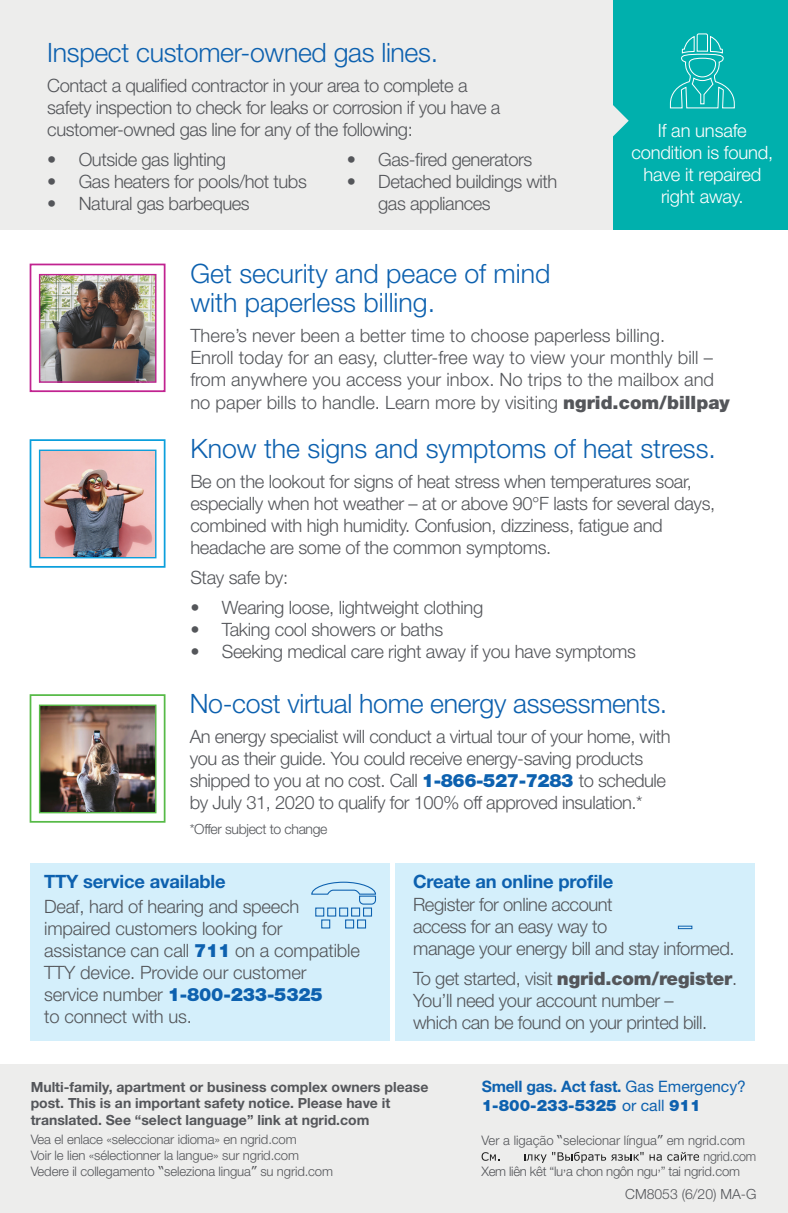
<style>
.page{position:relative;width:788px;height:1213px;background:#fff}
.page>*{position:absolute;margin:0;border:0;box-sizing:border-box;transform-origin:0 0}
.t1{font:300 26.6px/29.8px "Helvetica Neue LT Std";color:#0d61af}
.t2{font:300 18.38px/22.1px "Helvetica Neue LT Std";letter-spacing:-.02em;color:#54565a}
.t3{font:300 18.38px/22.1px "Helvetica Neue LT Std";color:#54565a}
.t4{font:300 18.38px/22.1px "Helvetica Neue LT Std";letter-spacing:-.01em;color:#fff;text-align:center}
.t5{font:700 18.38px "Helvetica Neue LT Std";letter-spacing:-.01em;color:#0d61af}
.t6{font:15.75px/18.9px "Helvetica Neue LT Std";color:#0d61af}
.t7{font:700 14px/16.8px "Helvetica Neue LT Std";color:#54565a}
.t8{font:300 14px "Helvetica Neue LT Std";letter-spacing:-.025em;color:#54565a}
.t9{font:300 14px "Helvetica Neue LT Std";color:#54565a}
.t10{font:300 13.12px/15.8px "Helvetica Neue LT Std";letter-spacing:-.01em;color:#54565a}
.t11{font:300 13.12px "Helvetica Neue LT Std";letter-spacing:-.01em;color:#54565a;scale:.95 1}
.s1{font-weight:900}
.s2{font-weight:900;color:#0d61af}
.s3{font-weight:700;color:#0d61af}
.s4{font-weight:700}
.s5{font-family:"Verdana";font-weight:400}
</style>
<div class="page">
<div style="left:395px;top:863px;width:359px;height:177px;background:#d4effb"></div>
<div style="left:31px;top:863px;width:359px;height:177px;background:#d4effb"></div>
<div style="left:0;top:0;width:788px;height:229px;background:#ededec"></div>
<div style="left:613px;top:0;width:175px;height:229px;background:#00b0ad"></div>
<svg style="left:613px;top:105px;width:15px;height:32px"></svg>
<svg style="left:669px;top:33px;width:65px;height:75px"></svg>
<img style="left:41px;top:276px;width:113px;height:105px">
<div style="left:39px;top:274px;width:117px;height:109px;border:1px solid #c12390"></div>
<div style="left:30px;top:264px;width:135px;height:128px;border:2px solid #c12390"></div>
<img style="left:41px;top:451px;width:113px;height:105px">
<div style="left:39px;top:449px;width:117px;height:109px;border:1px solid #0c9fdc"></div>
<div style="left:30px;top:439px;width:135px;height:129px;border:2px solid #0c9fdc"></div>
<img style="left:41px;top:706px;width:113px;height:105px">
<div style="left:39px;top:704px;width:117px;height:109px;border:1px solid #57ba47"></div>
<div style="left:30px;top:694px;width:135px;height:129px;border:2px solid #57ba47"></div>
<svg style="left:311px;top:881px;width:65px;height:47px"></svg>
<div style="left:677px;top:925px;width:15px;height:4px;border:1px solid #0d61af"></div>
<div style="left:0;top:1064px;width:788px;height:149px;background:#ededec"></div>
<svg style="left:481px;top:1152px;width:18px;height:9px"></svg>
<svg style="left:524px;top:1154px;width:22px;height:9px"></svg>
<svg style="left:552px;top:1152px;width:91px;height:11px"></svg>
<svg style="left:649px;top:1154px;width:12px;height:7px"></svg>
<svg style="left:667px;top:1152px;width:32px;height:9px"></svg>
<p class="t1" style="left:47px;top:37px;width:392px">Inspect customer-owned gas lines.</p>
<p class="t2" style="left:47px;top:74px;width:454px">Contact a qualified contractor in your area to complete a safety inspection to check for leaks or corrosion if you have a customer-owned gas line for any of the following:</p>
<p class="t2" style="left:47px;top:148px;width:180px">• Outside gas lighting</p>
<p class="t2" style="left:47px;top:170px;width:261px">• Gas heaters for pools/hot tubs</p>
<p class="t2" style="left:47px;top:192px;width:204px">• Natural gas barbeques</p>
<p class="t2" style="left:346px;top:148px;width:187px">• Gas-fired generators</p>
<p class="t2" style="left:378px;top:170px;width:181px;text-indent:-31px">• Detached buildings with gas appliances</p>
<p class="t4" style="left:631px;top:119px;width:144px">If an unsafe condition is found, have it repaired right away.</p>
<h3 class="t1" style="left:190px;top:258px;width:361px">Get security and peace of mind with paperless billing.</h3>
<p class="t3" style="left:190px;top:324px;width:525px">There’s never been a better time to choose paperless billing.<br>Enroll today for an easy, clutter-free way to view your monthly bill – from anywhere you access your inbox. No trips to the mailbox and</p>
<p class="t3" style="left:190px;top:390px;width:541px">no paper bills to handle. Learn more by visiting <span class="s1">ngrid.com/billpay</span></p>
<h3 class="t1" style="left:190px;top:433px;width:527px">Know the signs and symptoms of heat stress.</h3>
<p class="t2" style="left:190px;top:470px;width:526px">Be on the lookout for signs of heat stress when temperatures soar, especially when hot weather – at or above 90°F lasts for several days, combined with high humidity. Confusion, dizziness, fatigue and headache are some of the common symptoms.</p>
<p class="t2" style="left:190px;top:566px;width:99px">Stay safe by:</p>
<p class="t2" style="left:190px;top:596px;width:294px">• Wearing loose, lightweight clothing</p>
<p class="t2" style="left:190px;top:618px;width:254px">• Taking cool showers or baths</p>
<p class="t2" style="left:190px;top:640px;width:447px">• Seeking medical care right away if you have symptoms</p>
<h3 class="t1" style="left:190px;top:688px;width:479px">No-cost virtual home energy assessments.</h3>
<p class="t2" style="left:190px;top:725px;width:482px">An energy specialist will conduct a virtual tour of your home, with you as their guide. You could receive energy-saving products shipped to you at no cost. Call <span class="s2">1-866-527-7283</span> to schedule by July 31, 2020 to qualify for 100% off approved insulation.*</p>
<p class="t8" style="left:190px;top:820px;width:139px">*Offer subject to change</p>
<p class="t5" style="left:44px;top:870px;width:183px">TTY service available</p>
<p class="t2" style="left:44px;top:895px;width:317px">Deaf, hard of hearing and speech impaired customers looking for assistance can call <span class="s2">711</span> on a compatible<br>TTY device. Provide our customer service number <span class="s2">1-800-233-5325<br></span>to connect with us.</p>
<p class="t2" style="left:413px;top:870px;width:202px;text-align:justify"><span class="s3">Create an online profile </span>Register for online account access for an easy way to</p>
<p class="t2" style="left:413px;top:937px;width:323px">manage your energy bill and stay informed.</p>
<p class="t2" style="left:413px;top:966px;width:325px">To get started, visit <span class="s1">ngrid.com/register</span>.<br>You’ll need your account number –<br>which can be found on your printed bill.</p>
<p class="t6" style="left:481px;top:1077px;width:266px"><span class="s4">Smell gas. Act fast.</span> Gas Emergency?<br><span class="s1">1-800-233-5325</span> or call <span class="s1">911</span></p>
<p class="t7" style="left:31px;top:1078px;width:399px">Multi-family, apartment or business complex owners please post. This is an important safety notice. Please have it translated. See “select language” link at ngrid.com</p>
<p class="t10" style="left:31px;top:1131px;width:304px">Vea el enlace «seleccionar idioma» en ngrid.com<br>Voir le lien «sélectionner la langue» sur ngrid.com<br>Vedere il collegamento <span class="s5">“</span>seleziona lingua<span class="s5">”</span> su ngrid.com</p>
<p class="t10" style="left:481px;top:1132px;width:265px">Ver a ligação <span class="s5">“</span>selecionar língua<span class="s5">”</span> em ngrid.com</p>
<p class="t11" style="left:703px;top:1148px;width:57px">ngrid.com</p>
<p class="t10" style="left:481px;top:1163px;width:260px">Xem liên kêt “lu’a chon ngôn ngu’” tai ngrid.com</p>
<p class="t9" style="left:625px;top:1185px;width:133px">CM8053 (6/20) MA-G</p>
</div>
